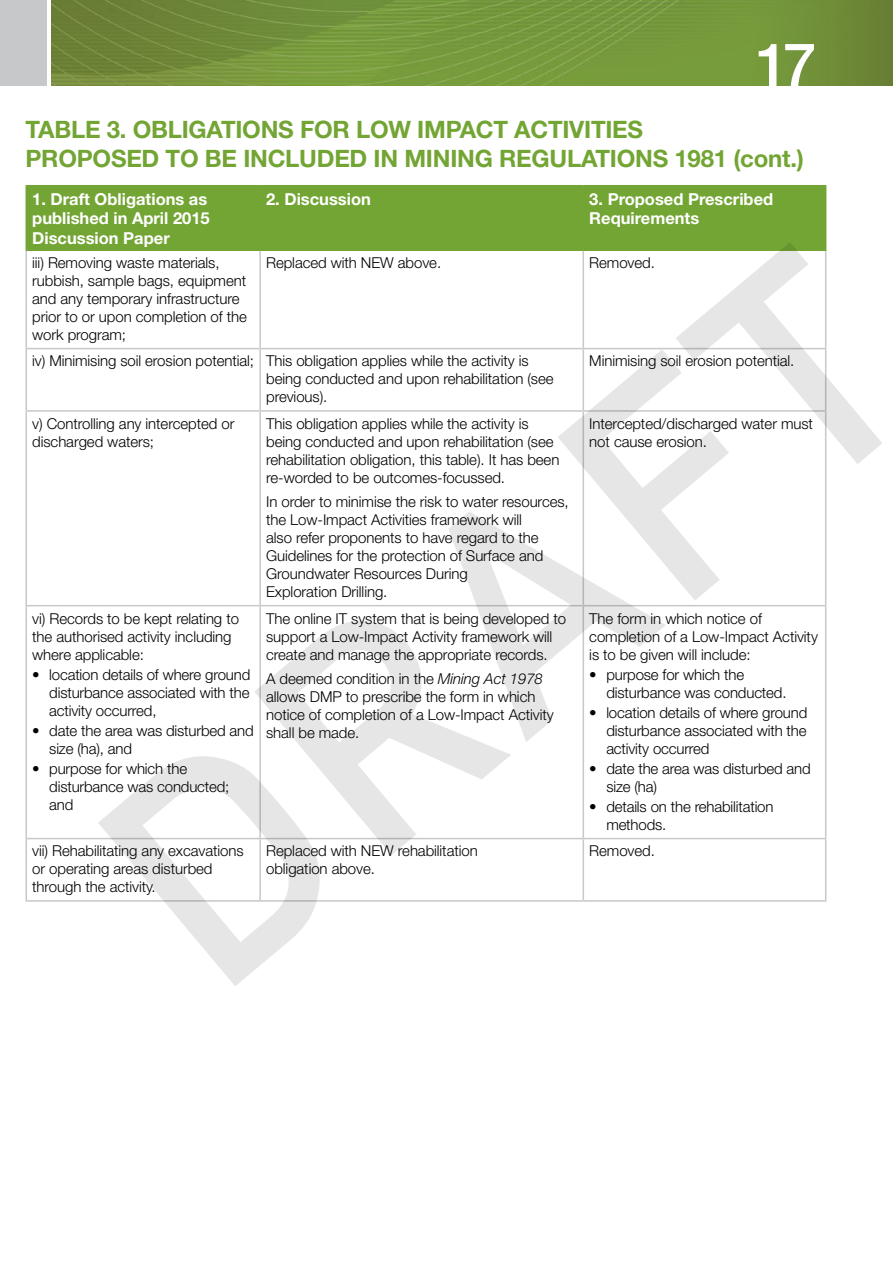
<style>
.page{position:relative;width:893px;height:1263px;background:#fff}
.page>*{position:absolute;margin:0;border:0;box-sizing:border-box;transform-origin:0 0}
.t1{font:700 300px "DIN Alternate";color:#000}
.t2{font:500 60px "Helvetica Neue";color:#fff}
.title_green{font:700 24px/28.8px "Helvetica Neue";letter-spacing:-.01em;color:#73a534}
.table_Header_Row{font:700 16.5px/19.8px "Helvetica Neue";color:#fff}
.table_Body{font:300 15px/18px "Helvetica Neue";letter-spacing:-.005em;color:#000}
.s1{font-style:italic}
</style>
<div class="page">
<div style="left:0;top:0;width:47px;height:85px;background:#c7c8ca"></div>
<img style="left:51px;top:0;width:842px;height:85px">
<div style="left:27px;top:186px;width:798px;height:63px;background:#73a534"></div>
<hr style="left:26px;top:185px;width:234px;height:1px;background:#73a534">
<hr style="left:26px;top:186px;width:1px;height:63px;background:#73a534">
<hr style="left:260px;top:185px;width:323px;height:1px;background:#73a534">
<hr style="left:259px;top:186px;width:2px;height:63px;background:#73a534">
<hr style="left:583px;top:185px;width:243px;height:1px;background:#73a534">
<hr style="left:583px;top:186px;width:1px;height:63px;background:#73a534">
<hr style="left:825px;top:186px;width:1px;height:63px;background:#73a534">
<hr style="left:26px;top:249px;width:234px;height:2px;background:#73a534">
<hr style="left:260px;top:249px;width:323px;height:2px;background:#73a534">
<hr style="left:583px;top:249px;width:243px;height:2px;background:#73a534">
<hr style="left:26px;top:251px;width:1px;height:97px;background:#c7c8ca">
<hr style="left:26px;top:349px;width:1px;height:61px;background:#c7c8ca">
<hr style="left:26px;top:412px;width:1px;height:193px;background:#c7c8ca">
<hr style="left:26px;top:606px;width:1px;height:232px;background:#c7c8ca">
<hr style="left:26px;top:839px;width:1px;height:61px;background:#c7c8ca">
<hr style="left:26px;top:348px;width:234px;height:1px;background:#c7c8ca">
<hr style="left:260px;top:348px;width:323px;height:1px;background:#c7c8ca">
<hr style="left:583px;top:348px;width:243px;height:1px;background:#c7c8ca">
<hr style="left:26px;top:410px;width:234px;height:2px;background:#c7c8ca">
<hr style="left:260px;top:410px;width:323px;height:2px;background:#c7c8ca">
<hr style="left:583px;top:410px;width:243px;height:2px;background:#c7c8ca">
<hr style="left:26px;top:605px;width:234px;height:1px;background:#c7c8ca">
<hr style="left:260px;top:605px;width:323px;height:1px;background:#c7c8ca">
<hr style="left:583px;top:605px;width:243px;height:1px;background:#c7c8ca">
<hr style="left:26px;top:838px;width:234px;height:1px;background:#c7c8ca">
<hr style="left:260px;top:838px;width:323px;height:1px;background:#c7c8ca">
<hr style="left:583px;top:838px;width:243px;height:1px;background:#c7c8ca">
<hr style="left:26px;top:900px;width:234px;height:2px;background:#c7c8ca">
<hr style="left:260px;top:900px;width:323px;height:2px;background:#c7c8ca">
<hr style="left:583px;top:900px;width:243px;height:2px;background:#c7c8ca">
<hr style="left:259px;top:251px;width:2px;height:97px;background:#c7c8ca">
<hr style="left:583px;top:251px;width:1px;height:97px;background:#c7c8ca">
<hr style="left:825px;top:251px;width:1px;height:97px;background:#c7c8ca">
<hr style="left:259px;top:349px;width:2px;height:61px;background:#c7c8ca">
<hr style="left:583px;top:349px;width:1px;height:61px;background:#c7c8ca">
<hr style="left:825px;top:349px;width:1px;height:61px;background:#c7c8ca">
<hr style="left:259px;top:412px;width:2px;height:193px;background:#c7c8ca">
<hr style="left:583px;top:412px;width:1px;height:193px;background:#c7c8ca">
<hr style="left:825px;top:412px;width:1px;height:193px;background:#c7c8ca">
<hr style="left:259px;top:606px;width:2px;height:232px;background:#c7c8ca">
<hr style="left:583px;top:606px;width:1px;height:232px;background:#c7c8ca">
<hr style="left:825px;top:606px;width:1px;height:232px;background:#c7c8ca">
<hr style="left:259px;top:839px;width:2px;height:61px;background:#c7c8ca">
<hr style="left:583px;top:839px;width:1px;height:61px;background:#c7c8ca">
<hr style="left:825px;top:839px;width:1px;height:61px;background:#c7c8ca">
<h2 class="t2" style="left:755px;top:29px;width:62px">17</h2>
<p class="title_green" style="left:26px;top:114px;width:780px">TABLE 3. OBLIGATIONS FOR LOW IMPACT ACTIVITIES<br>PROPOSED TO BE INCLUDED IN MINING REGULATIONS 1981 (cont.)</p>
<p class="table_Header_Row" style="left:32px;top:188px;width:179px">1. Draft Obligations as published in April 2015<br>Discussion Paper</p>
<p class="table_Header_Row" style="left:266px;top:188px;width:106px">2. Discussion</p>
<p class="table_Header_Row" style="left:589px;top:188px;width:185px">3. Proposed Prescribed<br>Requirements</p>
<p class="table_Body" style="left:32px;top:253px;width:216px">iii) Removing waste materials, rubbish, sample bags, equipment and any temporary infrastructure prior to or upon completion of the work program;</p>
<p class="table_Body" style="left:266px;top:253px;width:177px">Replaced with NEW above.</p>
<p class="table_Body" style="left:589px;top:253px;width:67px">Removed.</p>
<p class="table_Body" style="left:32px;top:352px;width:223px">iv) Minimising soil erosion potential;</p>
<p class="table_Body" style="left:266px;top:352px;width:289px">This obligation applies while the activity is being conducted and upon rehabilitation (see previous).</p>
<p class="table_Body" style="left:589px;top:352px;width:207px">Minimising soil erosion potential.</p>
<p class="table_Body" style="left:32px;top:414px;width:204px">v) Controlling any intercepted or discharged waters;</p>
<p class="table_Body" style="left:266px;top:414px;width:295px">This obligation applies while the activity is being conducted and upon rehabilitation (see rehabilitation obligation, this table). It has been re-worded to be outcomes-focussed.</p>
<p class="table_Body" style="left:266px;top:492px;width:304px">In order to minimise the risk to water resources, the Low-Impact Activities framework will<br>also refer proponents to have regard to the Guidelines for the protection of Surface and Groundwater Resources During<br>Exploration Drilling.</p>
<h1 class="t1" style="left:3px;top:745px;width:928px;rotate:-40deg">DRAFT</h1>
<p class="table_Body" style="left:589px;top:414px;width:225px">Intercepted/discharged water must not cause erosion.</p>
<p class="table_Body" style="left:32px;top:609px;width:208px">vi) Records to be kept relating to the authorised activity including where applicable:</p>
<p class="table_Body" style="left:49px;top:665px;width:202px;text-align:justify;text-indent:-17px">• location details of where ground disturbance associated with the activity occurred,</p>
<p class="table_Body" style="left:49px;top:721px;width:206px;text-indent:-17px">• date the area was disturbed and size (ha), and</p>
<p class="table_Body" style="left:49px;top:759px;width:182px;text-indent:-17px">• purpose for which the disturbance was conducted; and</p>
<p class="table_Body" style="left:266px;top:609px;width:301px">The online IT system that is being developed to support a Low-Impact Activity framework will create and manage the appropriate records.</p>
<p class="table_Body" style="left:266px;top:669px;width:289px">A deemed condition in the <span class="s1">Mining Act 1978 </span>allows DMP to prescribe the form in which notice of completion of a Low-Impact Activity shall be made.</p>
<p class="table_Body" style="left:589px;top:609px;width:230px">The form in which notice of completion of a Low-Impact Activity is to be given will include:</p>
<p class="table_Body" style="left:606px;top:665px;width:182px;text-indent:-17px">• purpose for which the disturbance was conducted.</p>
<p class="table_Body" style="left:606px;top:703px;width:202px;text-align:justify;text-indent:-17px">• location details of where ground disturbance associated with the activity occurred</p>
<p class="table_Body" style="left:606px;top:759px;width:206px;text-indent:-17px">• date the area was disturbed and size (ha)</p>
<p class="table_Body" style="left:606px;top:797px;width:169px;text-indent:-17px">• details on the rehabilitation methods.</p>
<p class="table_Body" style="left:32px;top:842px;width:213px">vii) Rehabilitating any excavations or operating areas disturbed through the activity.</p>
<p class="table_Body" style="left:266px;top:842px;width:213px">Replaced with NEW rehabilitation obligation above.</p>
<p class="table_Body" style="left:589px;top:842px;width:67px">Removed.</p>
</div>
